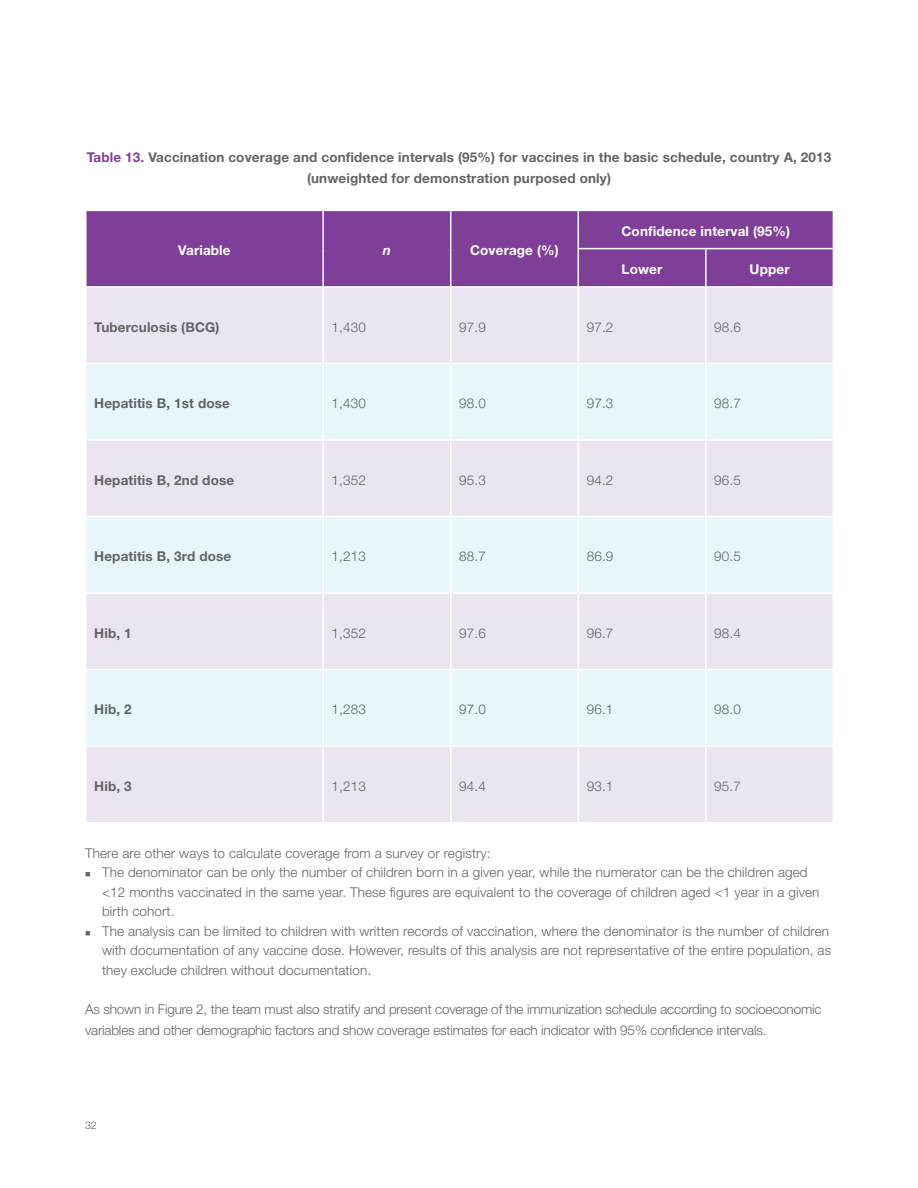
<style>
.page{position:relative;width:918px;height:1188px;background:#fff}
.page>*{position:absolute;margin:0;border:0;box-sizing:border-box;transform-origin:0 0}
.t1{font:300 13.5px/19.5px "Helvetica Neue";letter-spacing:.01em;color:#636466}
.t2{font:700 13.5px/21px "Helvetica Neue";letter-spacing:.01em;color:#636466;text-align:center}
.t3{font:300 13.5px/21px "Helvetica Neue";letter-spacing:-.01em;color:#636466}
.t4{font:700 13.5px "Helvetica Neue";letter-spacing:.01em;color:#fff}
.t5{font:italic 700 13.5px "Helvetica Neue";color:#fff}
.t6{font:300 10.5px "Helvetica Neue";color:#636466}
.s1{color:#7f3f98}
</style>
<div class="page">
<div style="left:87px;top:211px;width:746px;height:75px;background:#7f3f98"></div>
<div style="left:87px;top:288px;width:746px;height:534px;background:#ebe4f1"></div>
<svg style="left:87px;top:364px;width:746px;height:381px;fill:#e6f6fb"></svg>
<hr style="left:322px;top:211px;width:2px;height:38px;background:#fff">
<hr style="left:450px;top:211px;width:1px;height:38px;background:#fff">
<hr style="left:578px;top:211px;width:1px;height:37px;background:#fff">
<hr style="left:322px;top:249px;width:2px;height:37px;background:#fff">
<hr style="left:450px;top:249px;width:1px;height:37px;background:#fff">
<hr style="left:578px;top:249px;width:1px;height:37px;background:#fff">
<hr style="left:705px;top:249px;width:2px;height:37px;background:#fff">
<hr style="left:578px;top:248px;width:128px;height:1px;background:#fff">
<hr style="left:706px;top:248px;width:128px;height:1px;background:#fff">
<hr style="left:322px;top:288px;width:2px;height:75px;background:#fff">
<hr style="left:322px;top:364px;width:2px;height:75px;background:#fff">
<hr style="left:450px;top:288px;width:1px;height:75px;background:#fff">
<hr style="left:578px;top:288px;width:1px;height:75px;background:#fff">
<hr style="left:705px;top:288px;width:2px;height:75px;background:#fff">
<hr style="left:450px;top:364px;width:1px;height:75px;background:#fff">
<hr style="left:578px;top:364px;width:1px;height:75px;background:#fff">
<hr style="left:705px;top:364px;width:2px;height:75px;background:#fff">
<hr style="left:85px;top:363px;width:238px;height:1px;background:#fff">
<hr style="left:85px;top:439px;width:238px;height:2px;background:#fff">
<hr style="left:323px;top:363px;width:128px;height:1px;background:#fff">
<hr style="left:451px;top:363px;width:127px;height:1px;background:#fff">
<hr style="left:578px;top:363px;width:128px;height:1px;background:#fff">
<hr style="left:706px;top:363px;width:128px;height:1px;background:#fff">
<hr style="left:323px;top:439px;width:128px;height:2px;background:#fff">
<hr style="left:322px;top:441px;width:2px;height:75px;background:#fff">
<hr style="left:451px;top:439px;width:127px;height:2px;background:#fff">
<hr style="left:578px;top:439px;width:128px;height:2px;background:#fff">
<hr style="left:706px;top:439px;width:128px;height:2px;background:#fff">
<hr style="left:322px;top:517px;width:2px;height:75px;background:#fff">
<hr style="left:322px;top:594px;width:2px;height:75px;background:#fff">
<hr style="left:322px;top:670px;width:2px;height:75px;background:#fff">
<hr style="left:322px;top:747px;width:2px;height:75px;background:#fff">
<hr style="left:450px;top:441px;width:1px;height:75px;background:#fff">
<hr style="left:578px;top:441px;width:1px;height:75px;background:#fff">
<hr style="left:705px;top:441px;width:2px;height:75px;background:#fff">
<hr style="left:450px;top:517px;width:1px;height:75px;background:#fff">
<hr style="left:578px;top:517px;width:1px;height:75px;background:#fff">
<hr style="left:705px;top:517px;width:2px;height:75px;background:#fff">
<hr style="left:450px;top:594px;width:1px;height:75px;background:#fff">
<hr style="left:578px;top:594px;width:1px;height:75px;background:#fff">
<hr style="left:705px;top:594px;width:2px;height:75px;background:#fff">
<hr style="left:450px;top:670px;width:1px;height:75px;background:#fff">
<hr style="left:578px;top:670px;width:1px;height:75px;background:#fff">
<hr style="left:705px;top:670px;width:2px;height:75px;background:#fff">
<hr style="left:450px;top:747px;width:1px;height:75px;background:#fff">
<hr style="left:578px;top:747px;width:1px;height:75px;background:#fff">
<hr style="left:705px;top:747px;width:2px;height:75px;background:#fff">
<hr style="left:85px;top:516px;width:238px;height:1px;background:#fff">
<hr style="left:85px;top:592px;width:238px;height:2px;background:#fff">
<hr style="left:85px;top:669px;width:238px;height:1px;background:#fff">
<hr style="left:85px;top:745px;width:238px;height:2px;background:#fff">
<hr style="left:323px;top:516px;width:128px;height:1px;background:#fff">
<hr style="left:451px;top:516px;width:127px;height:1px;background:#fff">
<hr style="left:578px;top:516px;width:128px;height:1px;background:#fff">
<hr style="left:706px;top:516px;width:128px;height:1px;background:#fff">
<hr style="left:323px;top:592px;width:128px;height:2px;background:#fff">
<hr style="left:451px;top:592px;width:127px;height:2px;background:#fff">
<hr style="left:578px;top:592px;width:128px;height:2px;background:#fff">
<hr style="left:706px;top:592px;width:128px;height:2px;background:#fff">
<hr style="left:323px;top:669px;width:128px;height:1px;background:#fff">
<hr style="left:451px;top:669px;width:127px;height:1px;background:#fff">
<hr style="left:578px;top:669px;width:128px;height:1px;background:#fff">
<hr style="left:706px;top:669px;width:128px;height:1px;background:#fff">
<hr style="left:323px;top:745px;width:128px;height:2px;background:#fff">
<hr style="left:451px;top:745px;width:127px;height:2px;background:#fff">
<hr style="left:578px;top:745px;width:128px;height:2px;background:#fff">
<hr style="left:706px;top:745px;width:128px;height:2px;background:#fff">
<p class="t2" style="left:87px;top:147px;width:746px"><span class="s1">Table 13.</span> Vaccination coverage and confidence intervals (95%) for vaccines in the basic schedule, country A, 2013 (unweighted for demonstration purposed only)</p>
<p class="t4" style="left:178px;top:240px;width:54px">Variable</p>
<p class="t5" style="left:383px;top:242px;width:10px">n</p>
<p class="t4" style="left:470px;top:240px;width:90px">Coverage (%)</p>
<p class="t4" style="left:622px;top:221px;width:170px">Confidence interval (95%)</p>
<p class="t4" style="left:622px;top:259px;width:42px">Lower</p>
<p class="t4" style="left:750px;top:259px;width:42px">Upper</p>
<p class="t2" style="left:94px;top:317px;width:127px">Tuberculosis (BCG)</p>
<p class="t1" style="left:332px;top:316px;width:36px">1,430</p>
<p class="t1" style="left:459px;top:316px;width:28px">97.9</p>
<p class="t1" style="left:587px;top:316px;width:28px">97.2</p>
<p class="t1" style="left:714px;top:316px;width:28px">98.6</p>
<p class="t2" style="left:94px;top:393px;width:137px">Hepatitis B, 1st dose</p>
<p class="t1" style="left:332px;top:393px;width:36px">1,430</p>
<p class="t1" style="left:459px;top:393px;width:28px">98.0</p>
<p class="t1" style="left:587px;top:393px;width:28px">97.3</p>
<p class="t1" style="left:714px;top:393px;width:28px">98.7</p>
<p class="t2" style="left:94px;top:470px;width:141px">Hepatitis B, 2nd dose</p>
<p class="t1" style="left:332px;top:469px;width:36px">1,352</p>
<p class="t1" style="left:459px;top:469px;width:28px">95.3</p>
<p class="t1" style="left:587px;top:469px;width:28px">94.2</p>
<p class="t1" style="left:714px;top:469px;width:28px">96.5</p>
<p class="t2" style="left:94px;top:546px;width:138px">Hepatitis B, 3rd dose</p>
<p class="t1" style="left:332px;top:546px;width:36px">1,213</p>
<p class="t1" style="left:459px;top:546px;width:28px">88.7</p>
<p class="t1" style="left:587px;top:546px;width:28px">86.9</p>
<p class="t1" style="left:714px;top:546px;width:28px">90.5</p>
<p class="t2" style="left:94px;top:623px;width:39px">Hib, 1</p>
<p class="t1" style="left:332px;top:623px;width:36px">1,352</p>
<p class="t1" style="left:459px;top:623px;width:28px">97.6</p>
<p class="t1" style="left:587px;top:623px;width:28px">96.7</p>
<p class="t1" style="left:714px;top:623px;width:28px">98.4</p>
<p class="t2" style="left:94px;top:699px;width:39px">Hib, 2</p>
<p class="t1" style="left:332px;top:699px;width:36px">1,283</p>
<p class="t1" style="left:459px;top:699px;width:28px">97.0</p>
<p class="t1" style="left:587px;top:699px;width:28px">96.1</p>
<p class="t1" style="left:714px;top:699px;width:28px">98.0</p>
<p class="t2" style="left:94px;top:776px;width:39px">Hib, 3</p>
<p class="t1" style="left:332px;top:776px;width:36px">1,213</p>
<p class="t1" style="left:459px;top:776px;width:28px">94.4</p>
<p class="t1" style="left:587px;top:776px;width:28px">93.1</p>
<p class="t1" style="left:714px;top:776px;width:28px">95.7</p>
<p class="t1" style="left:102px;top:843px;width:731px;text-indent:-17px">There are other ways to calculate coverage from a survey or registry:<br>The denominator can be only the number of children born in a given year, while the numerator can be the children aged &lt;12 months vaccinated in the same year. These figures are equivalent to the coverage of children aged &lt;1 year in a given birth cohort.<br>The analysis can be limited to children with written records of vaccination, where the denominator is the number of children with documentation of any vaccine dose. However, results of this analysis are not representative of the entire population, as they exclude children without documentation.</p>
<p class="t3" style="left:85px;top:998px;width:738px">As shown in Figure 2, the team must also stratify and present coverage of the immunization schedule according to socioeconomic variables and other demographic factors and show coverage estimates for each indicator with 95% confidence intervals.</p>
<p class="t6" style="left:85px;top:1117px;width:13px">32</p>
</div>
